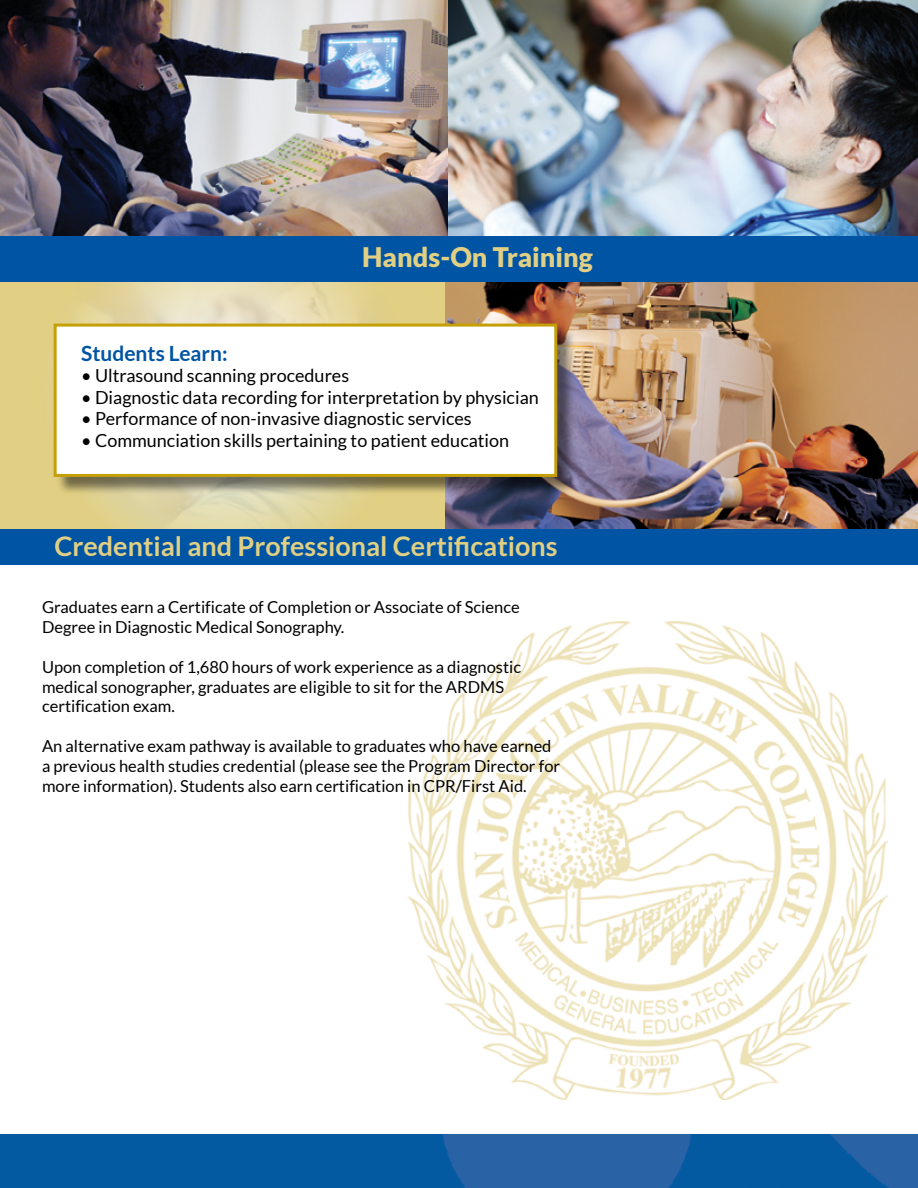
<style>
.page{position:relative;width:918px;height:1188px;background:#fff}
.page>*{position:absolute;margin:0;border:0;box-sizing:border-box;transform-origin:0 0}
.t1{font:700 27px "Lato";color:#e1cf83}
.t2{font:900 27px "Lato";color:#e1cf83}
.t3{font:700 21px "Lato";color:#0054a4}
.t4{font:18px "Lato";color:#000}
.t5{font:16.5px/19.8px "Lato";color:#000}
</style>
<div class="page">
<img style="left:0;top:0;width:918px;height:237px">
<svg style="left:0;top:282px;width:446px;height:247px;background:#e2d395"></svg>
<img style="left:446px;top:282px;width:472px;height:247px">
<div style="left:0;top:529px;width:918px;height:36px;background:#0054a4"></div>
<img style="left:0;top:1134px;width:918px;height:54px">
<img style="left:407px;top:621px;width:481px;height:478px">
<div style="left:56px;top:325px;width:520px;height:170px;background:#000;opacity:.5"></div>
<div style="left:54px;top:324px;width:503px;height:153px;background:#fff;border:3px solid #c4a006"></div>
<div style="left:0;top:237px;width:918px;height:45px;background:#0054a4"></div>
<p class="t2" style="left:362px;top:241px;width:232px">Hands-On Training</p>
<p class="t3" style="left:81px;top:341px;width:148px">Students Learn:</p>
<p class="t4" style="left:81px;top:366px;width:270px">• Ultrasound scanning procedures</p>
<p class="t4" style="left:81px;top:387px;width:459px">• Diagnostic data recording for interpretation by physician</p>
<p class="t4" style="left:81px;top:409px;width:392px">• Performance of non-invasive diagnostic services</p>
<p class="t4" style="left:81px;top:430px;width:430px">• Communciation skills pertaining to patient education</p>
<p class="t1" style="left:54px;top:530px;width:505px">Credential and Professional Certifications</p>
<p class="t5" style="left:42px;top:597px;width:479px">Graduates earn a Certificate of Completion or Associate of Science</p>
<p class="t5" style="left:42px;top:617px;width:304px">Degree in Diagnostic Medical Sonography.</p>
<p class="t5" style="left:42px;top:657px;width:481px">Upon completion of 1,680 hours of work experience as a diagnostic</p>
<p class="t5" style="left:42px;top:677px;width:464px">medical sonographer, graduates are eligible to sit for the ARDMS</p>
<p class="t5" style="left:42px;top:696px;width:135px">certification exam.</p>
<p class="t5" style="left:42px;top:736px;width:520px">An alternative exam pathway is available to graduates who have earned a previous health studies credential (please see the Program Director for more information). Students also earn certification in CPR/First Aid.</p>
</div>
